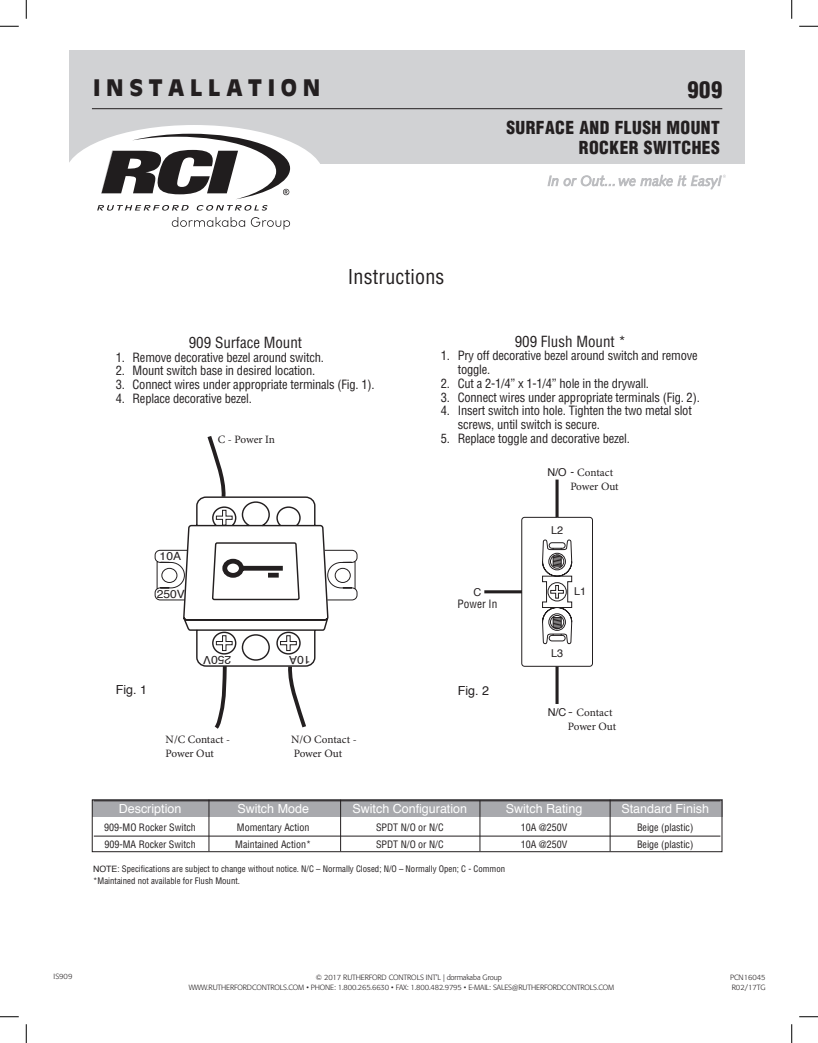
<style>
.page{position:relative;width:818px;height:1043px;background:#fff}
.page>*{position:absolute;margin:0;border:0;box-sizing:border-box;transform-origin:0 0}
.t1{font:900 22.5px "Antique Olive";letter-spacing:.25em;color:#231f20}
.t2{font:900 condensed 22.5px "Helvetica";color:#231f20}
.t3{font:condensed 20px "Helvetica";letter-spacing:.01em;color:#231f20}
.t4{font:900 condensed 17.5px/20px "Helvetica";letter-spacing:.025em;color:#231f20;text-align:right}
.t5{font:condensed 15px "Helvetica";color:#231f20}
.t6{font:condensed 12.5px/13.8px "Helvetica";letter-spacing:-.015em;color:#231f20}
.t7{font:12.5px "Helvetica";color:#fff}
.t8{font:12.5px "Helvetica";color:#231f20}
.t9{font:11.38px "Helvetica";color:#231f20;scale:1.06 1}
.t10{font:11.25px/13.8px "Minion Pro";letter-spacing:-.01em;color:#231f20}
.t11{font:condensed 11.25px "Helvetica";color:#231f20}
.t12{font:10.88px "Helvetica";color:#231f20}
.t13{font:condensed 10px "Helvetica";color:#231f20}
.t14{font:condensed 8.75px/12.5px "Helvetica";color:#231f20}
.t15{font:300 7.5px/10px "Formata";letter-spacing:-.015em;color:#231f20}
.s1{font-family:"Helvetica";font-size:10.88px}
.s2{font-family:"Helvetica";font-stretch:condensed}
.s3{font-size:15px}
.s4{font-stretch:normal}
</style>
<div class="page">
<div style="left:521px;top:517px;width:72px;height:149px;border:1px solid #231f20;border-radius:3px"></div>
<svg style="left:541px;top:501px;width:31px;height:181px"></svg>
<hr style="left:555px;top:666px;width:3px;height:38px;background:#231f20">
<hr style="left:555px;top:479px;width:3px;height:38px;background:#231f20">
<hr style="left:484px;top:590px;width:38px;height:3px;background:#231f20">
<div style="left:69px;top:50px;width:675px;height:113px;background:#d1d2d4"></div>
<hr style="left:92px;top:108px;width:630px;height:1px;background:#231f20">
<svg style="left:547px;top:175px;width:178px;height:14px"></svg>
<div style="left:92px;top:799px;width:630px;height:17px;background:#a8a9ad"></div>
<hr style="left:209px;top:799px;width:1px;height:52px;background:#231f20">
<hr style="left:340px;top:799px;width:1px;height:52px;background:#231f20">
<hr style="left:609px;top:799px;width:1px;height:52px;background:#231f20">
<hr style="left:479px;top:800px;width:1px;height:51px;background:#231f20">
<hr style="left:94px;top:835px;width:626px;height:1px;background:#231f20">
<div style="left:92px;top:799px;width:630px;height:53px;border:1px solid #231f20"></div>
<div style="left:65px;top:125px;width:258px;height:101px;background:#fff;border-radius:50%"></div>
<svg style="left:154px;top:436px;width:204px;height:293px"></svg>
<svg style="left:172px;top:217px;width:118px;height:12px"></svg>
<svg style="left:97px;top:205px;width:92px;height:6px"></svg>
<svg style="left:196px;top:205px;width:71px;height:6px"></svg>
<svg style="left:101px;top:134px;width:189px;height:65px"></svg>
<svg style="left:0;top:25px;width:19px;height:2px"></svg>
<svg style="left:799px;top:25px;width:19px;height:2px"></svg>
<svg style="left:0;top:1016px;width:19px;height:1px"></svg>
<svg style="left:799px;top:1016px;width:19px;height:1px"></svg>
<svg style="left:25px;top:0;width:2px;height:19px"></svg>
<svg style="left:25px;top:1024px;width:2px;height:18px"></svg>
<svg style="left:791px;top:0;width:1px;height:19px"></svg>
<svg style="left:791px;top:1024px;width:1px;height:18px"></svg>
<h1 class="t1" style="left:93px;top:75px;width:228px">INSTALLATION</h1>
<h2 class="t3" style="left:348px;top:264px;width:98px">Instructions</h2>
<h1 class="t2" style="left:687px;top:75px;width:36px">909</h1>
<h3 class="t4" style="left:506px;top:117px;width:215px">SURFACE AND FLUSH MOUNT<br>ROCKER SWITCHES</h3>
<p class="t5" style="left:189px;top:333px;width:115px">909 Surface Mount</p>
<p class="t6" style="left:116px;top:350px;width:210px">1. Remove decorative bezel around switch.</p>
<p class="t6" style="left:116px;top:364px;width:201px">2. Mount switch base in desired location.</p>
<p class="t6" style="left:116px;top:377px;width:260px">3. Connect wires under appropriate terminals (Fig. 1).</p>
<p class="t6" style="left:116px;top:391px;width:138px">4. Replace decorative bezel.</p>
<p class="t10" style="left:218px;top:433px;width:59px">C - Power In</p>
<p class="t9" style="left:160px;top:547px;width:22px">10A</p>
<p class="t9" style="left:157px;top:585px;width:28px">250V</p>
<p class="t8" style="left:116px;top:680px;width:33px">Fig. 1</p>
<p class="t9" style="left:231px;top:669px;width:28px;rotate:-180deg">250V</p>
<p class="t9" style="left:310px;top:669px;width:22px;rotate:-180deg">10A</p>
<p class="t10" style="left:166px;top:733px;width:66px">N/C Contact -<br>Power Out</p>
<p class="t10" style="left:291px;top:733px;width:67px">N/O Contact -<br>Power Out</p>
<p class="t5" style="left:514px;top:332px;width:113px">909 Flush Mount *</p>
<p class="t6" style="left:457px;top:349px;width:241px;text-indent:-17px">1. Pry off decorative bezel around switch and remove toggle.</p>
<p class="t6" style="left:441px;top:376px;width:210px">2. Cut a 2-1/4” x 1-1/4” hole in the drywall.</p>
<p class="t6" style="left:441px;top:390px;width:260px">3. Connect wires under appropriate terminals (Fig. 2).</p>
<p class="t6" style="left:457px;top:404px;width:235px;text-indent:-17px">4. Insert switch into hole. Tighten the two metal slot screws, until switch is secure.</p>
<p class="t6" style="left:441px;top:431px;width:190px">5. Replace toggle and decorative bezel.</p>
<p class="t10" style="left:547px;top:465px;width:67px"><span class="s1">N/O</span> <span class="s2">-</span> Contact</p>
<p class="t10" style="left:570px;top:479px;width:50px">Power Out</p>
<p class="t12" style="left:551px;top:521px;width:14px">L2</p>
<p class="t12" style="left:473px;top:584px;width:9px">C</p>
<p class="t12" style="left:574px;top:583px;width:14px">L1</p>
<p class="t11" style="left:457px;top:597px;width:41px">Power In</p>
<p class="t8" style="left:458px;top:681px;width:33px">Fig. 2</p>
<p class="t12" style="left:551px;top:645px;width:14px">L3</p>
<p class="t10" style="left:547px;top:706px;width:66px"><span class="s1">N/C</span><span class="s3">-</span> Contact</p>
<p class="t10" style="left:567px;top:719px;width:50px">Power Out</p>
<p class="t7" style="left:119px;top:798px;width:64px">Description</p>
<p class="t7" style="left:237px;top:798px;width:73px">Switch Mode</p>
<p class="t7" style="left:352px;top:798px;width:116px">Switch Configuration</p>
<p class="t7" style="left:506px;top:798px;width:78px">Switch Rating</p>
<p class="t7" style="left:621px;top:798px;width:89px">Standard Finish</p>
<p class="t13" style="left:104px;top:821px;width:93px">909-MO Rocker Switch</p>
<p class="t13" style="left:237px;top:821px;width:74px">Momentary Action</p>
<p class="t13" style="left:376px;top:821px;width:69px">SPDT N/O or N/C</p>
<p class="t13" style="left:520px;top:821px;width:48px">10A @250V</p>
<p class="t13" style="left:637px;top:821px;width:58px">Beige (plastic)</p>
<p class="t13" style="left:104px;top:837px;width:93px">909-MA Rocker Switch</p>
<p class="t13" style="left:235px;top:837px;width:77px">Maintained Action*</p>
<p class="t13" style="left:376px;top:837px;width:69px">SPDT N/O or N/C</p>
<p class="t13" style="left:520px;top:837px;width:48px">10A @250V</p>
<p class="t13" style="left:637px;top:837px;width:58px">Beige (plastic)</p>
<p class="t14" style="left:93px;top:862px;width:413px"><span class="s4">NOTE</span>: Specifications are subject to change without notice. N/C – Normally Closed; N/O – Normally Open; C - Common *Maintained not available for Flush Mount.</p>
<p class="t15" style="left:54px;top:971px;width:20px">IS909</p>
<p class="t15" style="left:730px;top:972px;width:37px">PCN16045<br>R02/17TG</p>
<p class="t15" style="left:189px;top:972px;width:427px;text-indent:127px">© 2017 RUTHERFORD CONTROLS INT’L | dormakaba Group<br>WWW.RUTHERFORDCONTROLS.COM • PHONE: 1.800.265.6630 • FAX: 1.800.482.9795 • E-MAIL: SALES@RUTHERFORDCONTROLS.COM</p>
</div>
